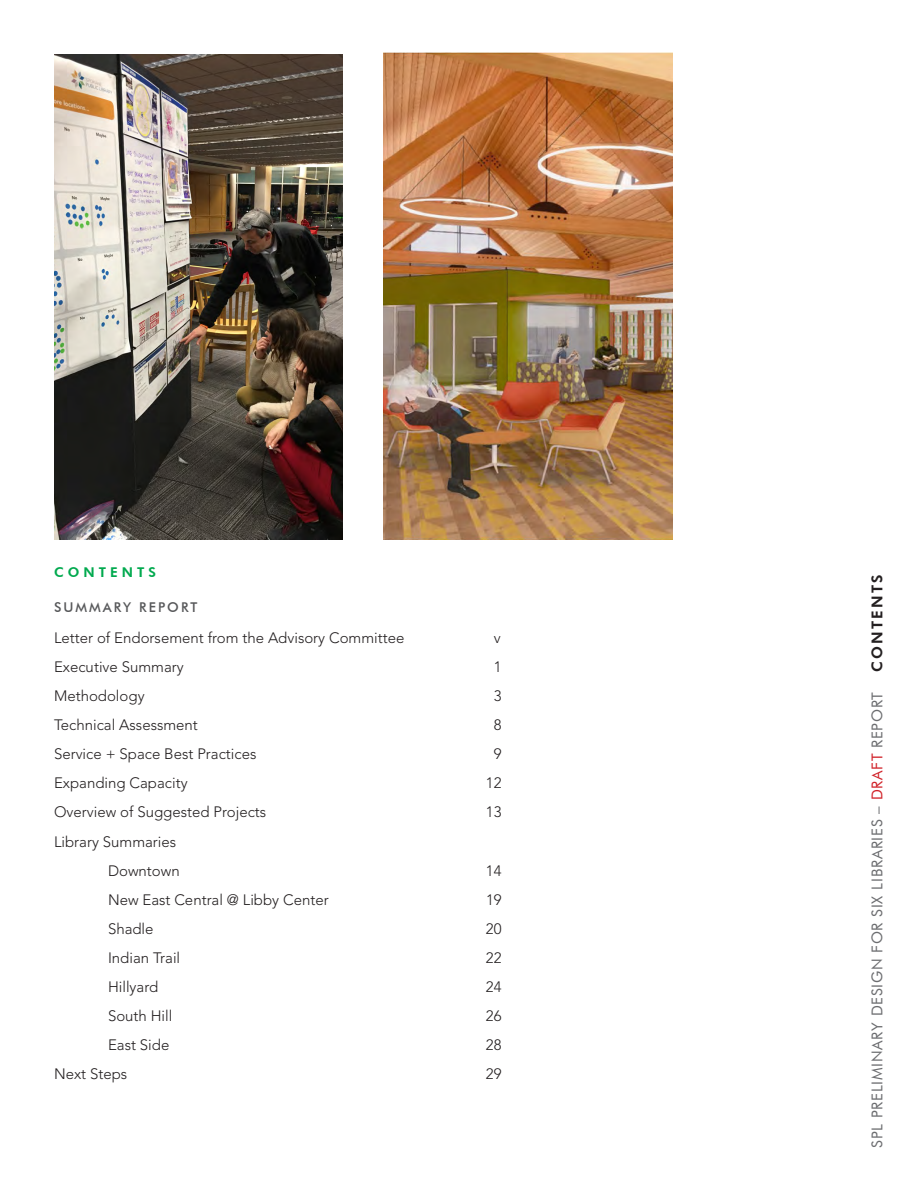
<style>
.page{position:relative;width:918px;height:1188px;background:#fff}
.page>*{position:absolute;margin:0;border:0;box-sizing:border-box;transform-origin:0 0}
.Body_Text{font:300 15px "Avenir LT Std";color:#231f20}
.t1{font:15px "Futura BT";letter-spacing:.05em;color:#6c6d70}
.t2{font:800 15px "Futura BT";letter-spacing:.15em;color:#231f20}
.Subheading{font:500 13.5px "Futura BT";letter-spacing:.15em;color:#57585a}
.Heading{font:800 13.5px "Futura BT";letter-spacing:.3em;color:#00a94e}
.s1{color:#d1232a}
</style>
<div class="page">
<img style="left:383px;top:52px;width:289px;height:488px">
<img style="left:54px;top:54px;width:289px;height:486px">
<p class="Heading" style="left:54px;top:564px;width:104px">CONTENTS</p>
<p class="Subheading" style="left:54px;top:599px;width:145px">SUMMARY REPORT</p>
<p class="Body_Text" style="left:54px;top:629px;width:352px">Letter of Endorsement from the Advisory Committee</p>
<p class="Body_Text" style="left:494px;top:629px;width:8px">v</p>
<p class="Body_Text" style="left:54px;top:658px;width:131px">Executive Summary</p>
<p class="Body_Text" style="left:494px;top:658px;width:9px">1</p>
<p class="Body_Text" style="left:54px;top:687px;width:92px">Methodology</p>
<p class="Body_Text" style="left:494px;top:687px;width:9px">3</p>
<p class="Body_Text" style="left:54px;top:716px;width:145px">Technical Assessment</p>
<p class="Body_Text" style="left:494px;top:716px;width:9px">8</p>
<p class="Body_Text" style="left:54px;top:745px;width:204px">Service + Space Best Practices</p>
<p class="Body_Text" style="left:494px;top:745px;width:9px">9</p>
<p class="Body_Text" style="left:54px;top:774px;width:135px">Expanding Capacity</p>
<p class="Body_Text" style="left:486px;top:774px;width:17px">12</p>
<p class="Body_Text" style="left:54px;top:803px;width:214px">Overview of Suggested Projects</p>
<p class="Body_Text" style="left:486px;top:803px;width:17px">13</p>
<p class="Body_Text" style="left:54px;top:833px;width:124px">Library Summaries</p>
<p class="Body_Text" style="left:108px;top:862px;width:73px">Downtown</p>
<p class="Body_Text" style="left:486px;top:862px;width:17px">14</p>
<p class="Body_Text" style="left:108px;top:891px;width:222px">New East Central @ Libby Center</p>
<p class="Body_Text" style="left:486px;top:891px;width:17px">19</p>
<p class="Body_Text" style="left:108px;top:920px;width:47px">Shadle</p>
<p class="Body_Text" style="left:486px;top:920px;width:17px">20</p>
<p class="Body_Text" style="left:108px;top:949px;width:74px">Indian Trail</p>
<p class="Body_Text" style="left:486px;top:949px;width:17px">22</p>
<p class="Body_Text" style="left:108px;top:978px;width:52px">Hillyard</p>
<p class="Body_Text" style="left:486px;top:978px;width:17px">24</p>
<p class="Body_Text" style="left:108px;top:1007px;width:66px">South Hill</p>
<p class="Body_Text" style="left:486px;top:1007px;width:17px">26</p>
<p class="Body_Text" style="left:108px;top:1036px;width:63px">East Side</p>
<p class="Body_Text" style="left:486px;top:1036px;width:17px">28</p>
<p class="Body_Text" style="left:54px;top:1065px;width:75px">Next Steps</p>
<p class="Body_Text" style="left:486px;top:1065px;width:17px">29</p>
<p class="t2" style="left:868px;top:672px;width:99px;rotate:-90deg">CONTENTS</p>
<p class="t1" style="left:868px;top:1148px;width:457px;rotate:-90deg">SPL PRELIMINARY DESIGN FOR SIX LIBRARIES – <span class="s1">DRAFT</span> REPORT</p>
</div>
